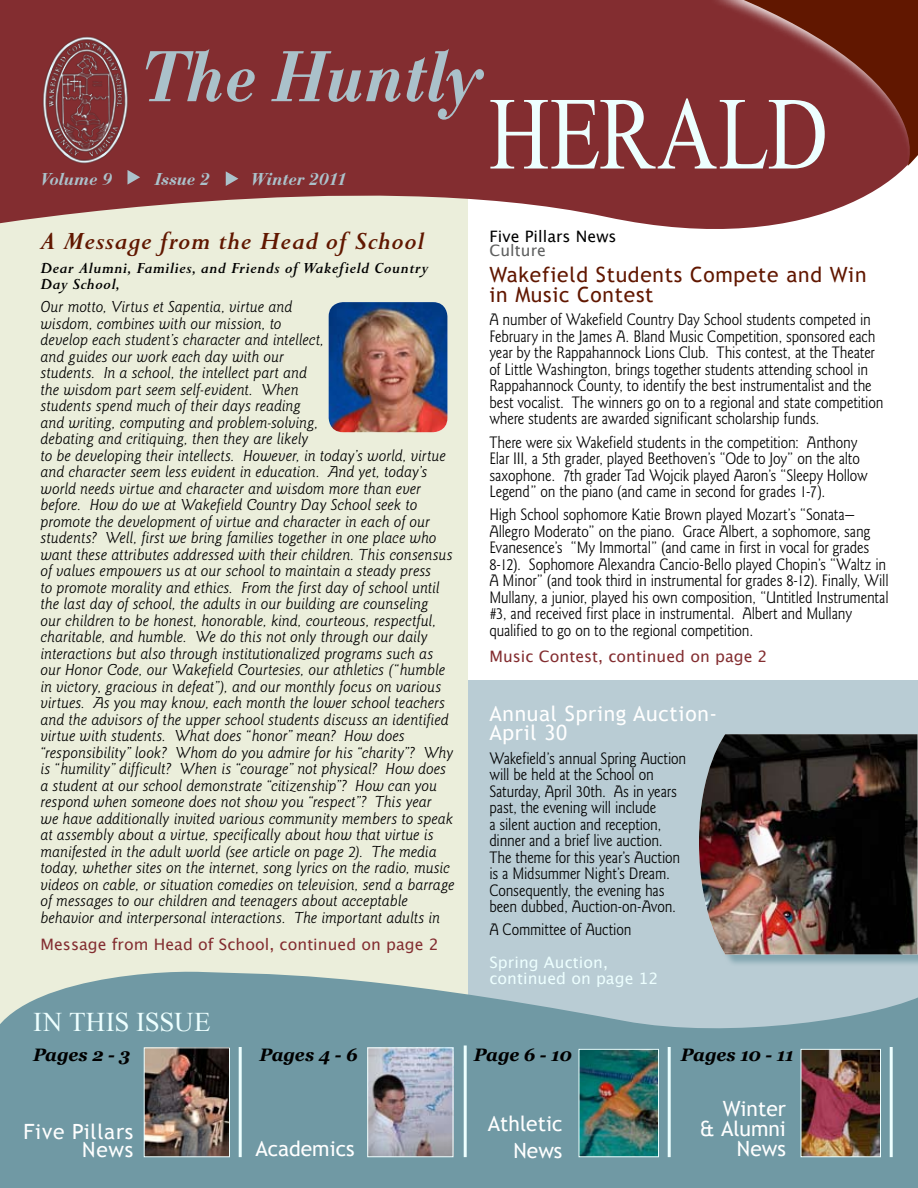
<style>
.page{position:relative;width:918px;height:1188px;background:#fff}
.page>*{position:absolute;margin:0;border:0;box-sizing:border-box;transform-origin:0 0}
.t1{font:103.5px "Times New Roman";color:#edffff;scale:.81 1}
.t2{font:italic 700 75px "AHJ Bodoni";color:#aac1ca;scale:.9 1}
.t3{font:27px "Times New Roman";color:#edffff}
.t4{font:italic 700 24px "AYT English Serif";letter-spacing:.05em;color:#611700}
.t5{font:21px/19.5px "Trebuchet MS";letter-spacing:.035em;color:#611700}
.t6{font:21px/18px "Trebuchet MS";letter-spacing:.02em;color:#fff;text-align:right}
.t7{font:21px/19.5px "Trebuchet MS";color:#fff;text-align:right}
.t8{font:italic 700 18px "Georgia";letter-spacing:-.01em;color:#000}
.t9{font:italic 700 18px "AHJ Bodoni";letter-spacing:-.005em;color:#abc2cb}
.t10{font:17.25px/16.5px "AYT Goudy Sans";letter-spacing:-.01em;color:#000;scale:.9 1}
.t11{font:italic 16.5px/16.5px "AYT Goudy Sans";letter-spacing:-.005em;color:#000}
.t12{font:15.75px "Lucida Grande";letter-spacing:.005em;color:#832d30}
.t13{font:15.75px/16.5px "Lucida Grande";letter-spacing:.005em;color:#edffff}
.t14{font:15.75px "Lucida Grande";letter-spacing:.005em;color:#000}
.t15{font:15.75px "Lucida Grande";letter-spacing:.005em;color:#5e5f5f}
.t16{font:italic 700 15px/16.5px "AYT English Serif";letter-spacing:.05em;color:#000}
</style>
<div class="page">
<div style="left:0;top:154px;width:468px;height:918px;background:#ebeedb"></div>
<div style="left:468px;top:680px;width:450px;height:372px;background:#b9ccd4"></div>
<svg style="left:0;top:0;width:885px;height:229px;background:#8f4344"></svg>
<div style="left:703px;top:0;width:204px;height:184px;background:#832d30"></div>
<svg style="left:707px;top:0;width:211px;height:166px;background:#7c2b27"></svg>
<svg style="left:128px;top:170px;width:12px;height:15px"></svg>
<img style="left:38px;top:34px;width:93px;height:132px">
<img style="left:329px;top:302px;width:118px;height:130px">
<svg style="left:0;top:974px;width:918px;height:214px;background:#7ca1ab"></svg>
<img style="left:581px;top:1051px;width:76px;height:104px">
<div style="left:579px;top:1049px;width:80px;height:108px;border:1px solid #edffff"></div>
<img style="left:369px;top:1049px;width:82px;height:106px">
<div style="left:367px;top:1047px;width:86px;height:110px;border:1px solid #edffff"></div>
<img style="left:146px;top:1049px;width:82px;height:106px">
<div style="left:144px;top:1047px;width:86px;height:110px;border:1px solid #edffff"></div>
<hr style="left:239px;top:1047px;width:3px;height:110px;background:#edffff">
<hr style="left:464px;top:1046px;width:3px;height:111px;background:#edffff">
<hr style="left:668px;top:1047px;width:3px;height:110px;background:#edffff">
<div style="left:701px;top:736px;width:217px;height:231px;background:#7099a4;opacity:.75"></div>
<img style="left:699px;top:734px;width:219px;height:220px">
<svg style="left:226px;top:171px;width:12px;height:15px"></svg>
<img style="left:803px;top:1051px;width:76px;height:104px">
<div style="left:801px;top:1049px;width:80px;height:108px;border:1px solid #edffff"></div>
<hr style="left:890px;top:1047px;width:3px;height:110px;background:#edffff">
<h2 class="t2" style="left:141px;top:32px;width:379px">The Huntly</h2>
<h1 class="t1" style="left:489px;top:64px;width:420px">HERALD</h1>
<p class="t9" style="left:40px;top:168px;width:73px">Volume 9</p>
<p class="t9" style="left:155px;top:168px;width:57px">Issue 2</p>
<p class="t9" style="left:250px;top:168px;width:97px">Winter 2011</p>
<h3 class="t4" style="left:40px;top:228px;width:385px">A Message from the Head of School</h3>
<p class="t16" style="left:40px;top:260px;width:389px">Dear Alumni, Families, and Friends of Wakefield Country<br>Day School,</p>
<p class="t11" style="left:40px;top:299px;width:416px">Our motto, Virtus et Sapentia, virtue and<br>wisdom, combines with our mission, to<br>develop each student’s character and intellect,<br>and guides our work each day with our<br>students. In a school, the intellect part and<br>the wisdom part seem self-evident. When<br>students spend much of their days reading<br>and writing, computing and problem-solving,<br>debating and critiquing, then they are likely<br>to be developing their intellects. However, in today’s world, virtue and character seem less evident in education. And yet, today’s world needs virtue and character and wisdom more than ever before. How do we at Wakefield Country Day School seek to promote the development of virtue and character in each of our students? Well, first we bring families together in one place who want these attributes addressed with their children. This consensus of values empowers us at our school to maintain a steady press<br>to promote morality and ethics. From the first day of school until the last day of school, the adults in our building are counseling<br>our children to be honest, honorable, kind, courteous, respectful, charitable, and humble. We do this not only through our daily interactions but also through institutionalized programs such as our Honor Code, our Wakefield Courtesies, our athletics (“humble in victory, gracious in defeat”), and our monthly focus on various virtues. As you may know, each month the lower school teachers and the advisors of the upper school students discuss an identified virtue with students. What does “honor” mean? How does “responsibility” look? Whom do you admire for his “charity”? Why is “humility” difficult? When is “courage” not physical? How does a student at our school demonstrate “citizenship”? How can you respond when someone does not show you “respect”? This year<br>we have additionally invited various community members to speak at assembly about a virtue, specifically about how that virtue is manifested in the adult world (see article on page 2). The media today, whether sites on the internet, song lyrics on the radio, music videos on cable, or situation comedies on television, send a barrage of messages to our children and teenagers about acceptable behavior and interpersonal interactions. The important adults in</p>
<p class="t12" style="left:40px;top:935px;width:400px">Message from Head of School, continued on page 2</p>
<h3 class="t3" style="left:33px;top:1004px;width:179px">IN THIS ISSUE</h3>
<p class="t14" style="left:489px;top:227px;width:129px">Five Pillars News</p>
<p class="t15" style="left:489px;top:242px;width:58px">Culture</p>
<p class="t5" style="left:489px;top:266px;width:379px">Wakefield Students Compete and Win in Music Contest</p>
<p class="t10" style="left:489px;top:312px;width:439px">A number of Wakefield Country Day School students competed in February in the James A. Bland Music Competition, sponsored each year by the Rappahannock Lions Club. This contest, at the Theater of Little Washington, brings together students attending school in Rappahannock County, to identify the best instrumentalist and the best vocalist. The winners go on to a regional and state competition where students are awarded significant scholarship funds.</p>
<p class="t10" style="left:489px;top:434px;width:422px">There were six Wakefield students in the competition: Anthony Elar III, a 5th grader, played Beethoven’s “Ode to Joy” on the alto saxophone. 7th grader Tad Wojcik played Aaron’s “Sleepy Hollow Legend” on the piano (and came in second for grades 1-7).</p>
<p class="t10" style="left:489px;top:507px;width:445px">High School sophomore Katie Brown played Mozart’s “Sonata— Allegro Moderato” on the piano. Grace Albert, a sophomore, sang Evanesence’s “My Immortal” (and came in first in vocal for grades 8-12). Sophomore Alexandra Cancio-Bello played Chopin’s “Waltz in A Minor” (and took third in instrumental for grades 8-12). Finally, Will Mullany, a junior, played his own composition, “Untitled Instrumental #3, and received first place in instrumental. Albert and Mullany qualified to go on to the regional competition.</p>
<p class="t12" style="left:489px;top:647px;width:280px">Music Contest, continued on page 2</p>
<p class="t6" style="left:489px;top:704px;width:229px;line-height:19.5px;text-align:left">Annual Spring Auction-<br>April 30</p>
<p class="t10" style="left:489px;top:750px;width:220px">Wakefield’s annual Spring Auction will be held at the School on<br>Saturday, April 30th. As in years past, the evening will include<br>a silent auction and reception, dinner and a brief live auction.<br>The theme for this year’s Auction is a Midsummer Night’s Dream.<br>Consequently, the evening has been dubbed, Auction-on-Avon.</p>
<p class="t10" style="left:489px;top:922px;width:159px">A Committee of Auction</p>
<p class="t13" style="left:489px;top:954px;width:171px">Spring Auction, continued on page 12</p>
<p class="t8" style="left:33px;top:1043px;width:99px">Pages 2 - 3</p>
<p class="t8" style="left:259px;top:1043px;width:100px">Pages 4 - 6</p>
<p class="t8" style="left:474px;top:1043px;width:99px">Page 6 - 10</p>
<p class="t8" style="left:681px;top:1043px;width:114px">Pages 10 - 11</p>
<p class="t6" style="left:24px;top:1122px;width:111px">Five Pillars<br>News</p>
<p class="t7" style="left:255px;top:1139px;width:101px">Academics</p>
<p class="t7" style="left:488px;top:1111px;width:76px;line-height:26.2px">Athletic<br>News</p>
<p class="t7" style="left:700px;top:1100px;width:88px">Winter<br>&amp; Alumni<br>News</p>
</div>
